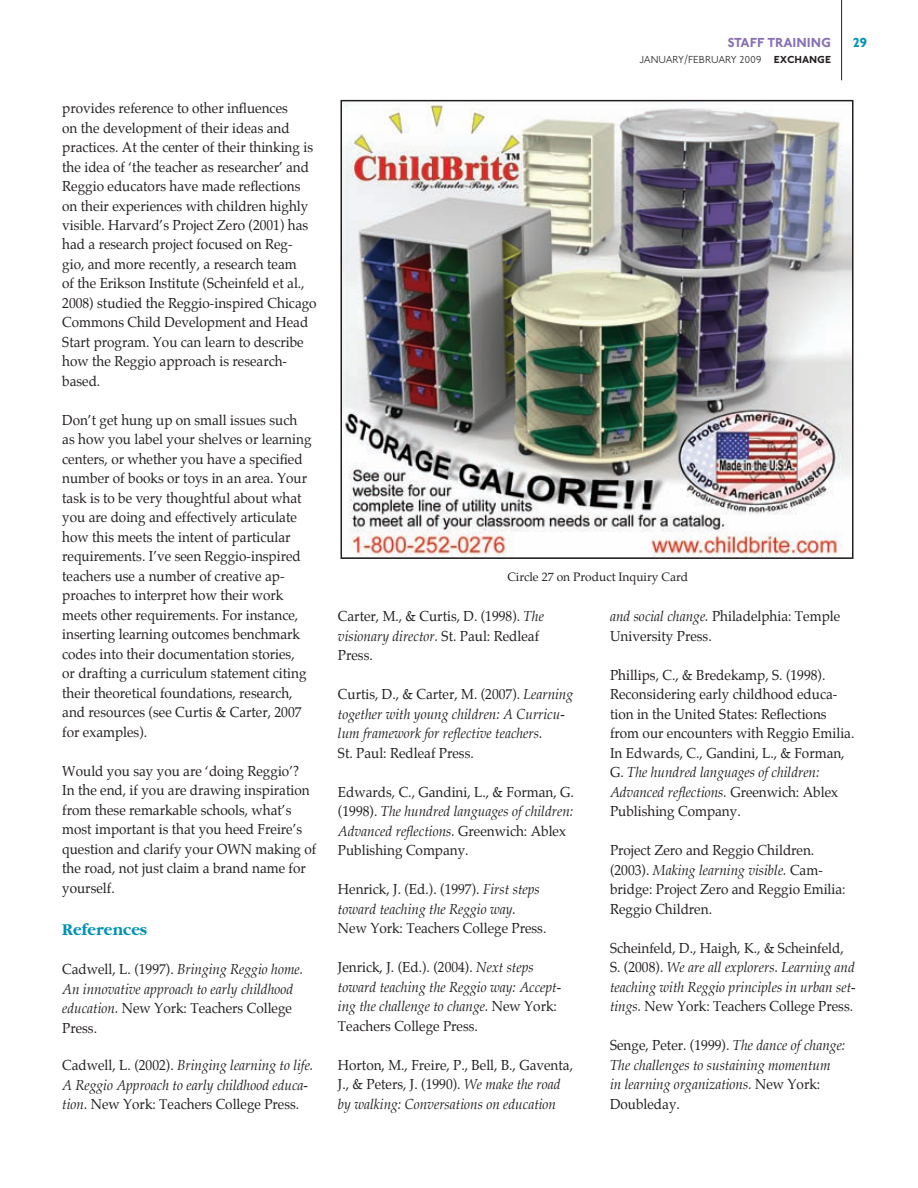
<style>
.page{position:relative;width:918px;height:1188px;background:#fff}
.page>*{position:absolute;margin:0;border:0;box-sizing:border-box;transform-origin:0 0}
.t1{font:700 17.25px "Garamond";color:#0093b4;scale:.95 1}
.t2{font:14.25px/19.5px "Palatino";color:#231f20;scale:.95 1}
.t3{font:italic 14.25px/19.5px "Palatino";color:#231f20;scale:.95 1}
.t4{font:700 13.5px "Johnston ITC";letter-spacing:-.005em;color:#8972b3}
.t5{font:700 13.5px "Johnston ITC";color:#0093b4}
.t6{font:12px "Palatino";color:#231f20}
.t7{font:300 10.5px "Johnston ITC";letter-spacing:-.01em;color:#231f20}
.s1{font-style:normal}
.s2{font-weight:700}
.s3{font-style:italic}
</style>
<div class="page">
<hr style="left:841px;top:0;width:1px;height:80px;background:#231f20">
<img style="left:343px;top:103px;width:508px;height:453px">
<div style="left:340px;top:100px;width:514px;height:459px;border:2px solid #231f20"></div>
<p class="t2" style="left:62px;top:99px;width:269px">provides reference to other influences<br>on the development of their ideas and practices. At the center of their thinking is the idea of ‘the teacher as researcher’ and Reggio educators have made reflections on their experiences with children highly visible. Harvard’s Project Zero (2001) has had a research project focused on Reg&shy;gio, and more recently, a research team<br>of the Erikson Institute (Scheinfeld et al., 2008) studied the Reggio-inspired Chicago Commons Child Development and Head Start program. You can learn to describe how the Reggio approach is research&shy;based.</p>
<p class="t2" style="left:62px;top:411px;width:264px">Don’t get hung up on small issues such as how you label your shelves or learning centers, or whether you have a specified number of books or toys in an area. Your task is to be very thoughtful about what you are doing and effectively articulate how this meets the intent of particular requirements. I’ve seen Reggio-inspired teachers use a number of creative ap&shy;proaches to interpret how their work meets other requirements. For instance, inserting learning outcomes benchmark codes into their documentation stories,<br>or drafting a curriculum statement citing their theoretical foundations, research, and resources (see Curtis &amp; Carter, 2007 for examples).</p>
<p class="t2" style="left:62px;top:762px;width:269px">Would you say you are ‘doing Reggio’?<br>In the end, if you are drawing inspiration from these remarkable schools, what’s most important is that you heed Freire’s question and clarify your OWN making of the road, not just claim a brand name for yourself.</p>
<p class="t1" style="left:62px;top:920px;width:91px">References</p>
<p class="t3" style="left:62px;top:960px;width:255px"><span class="s1">Cadwell, L. (1997).</span> Bringing Reggio home.<br>An innovative approach to early childhood education. <span class="s1">New York: Teachers College<br>Press.</span></p>
<p class="t3" style="left:62px;top:1056px;width:266px"><span class="s1">Cadwell, L. (2002).</span> Bringing learning to life.<br>A Reggio Approach to early childhood educa&shy;tion. <span class="s1">New York: Teachers College Press.</span></p>
<p class="t4" style="left:727px;top:34px;width:105px">STAFF TRAINING</p>
<p class="t5" style="left:853px;top:34px;width:17px">29</p>
<p class="t7" style="left:639px;top:54px;width:193px">JANUARY/FEBRUARY 2009 <span class="s2">EXCHANGE</span></p>
<p class="t6" style="left:507px;top:570px;width:182px">Circle 27 on Product Inquiry Card</p>
<p class="t2" style="left:338px;top:607px;width:218px">Carter, M., &amp; Curtis, D. (1998). <span class="s3">The visionary director.</span> St. Paul: Redleaf<br>Press.</p>
<p class="t3" style="left:338px;top:685px;width:249px"><span class="s1">Curtis, D., &amp; Carter, M. (2007).</span> Learning together with young children: A Curricu&shy;lum framework for reflective teachers.</p>
<p class="t2" style="left:338px;top:743px;width:145px">St. Paul: Redleaf Press.</p>
<p class="t2" style="left:338px;top:782px;width:250px">Edwards, C., Gandini, L., &amp; Forman, G. (1998). <span class="s3">The hundred languages of children:<br>Advanced reflections.</span> Greenwich: Ablex Publishing Company.</p>
<p class="t3" style="left:338px;top:880px;width:214px"><span class="s1">Henrick, J. (Ed.). (1997).</span> First steps toward teaching the Reggio way.</p>
<p class="t2" style="left:338px;top:919px;width:221px">New York: Teachers College Press.</p>
<p class="t3" style="left:338px;top:958px;width:237px"><span class="s1">Jenrick, J. (Ed.). (2004).</span> Next steps toward teaching the Reggio way: Accept&shy;ing the challenge to change. <span class="s1">New York:<br>Teachers College Press.</span></p>
<p class="t2" style="left:338px;top:1055px;width:249px">Horton, M., Freire, P., Bell, B., Gaventa,<br>J., &amp; Peters, J. (1990). <span class="s3">We make the road by walking: Conversations on education</span></p>
<p class="t2" style="left:610px;top:607px;width:244px"><span class="s3">and social change.</span> Philadelphia: Temple<br>University Press.</p>
<p class="t2" style="left:610px;top:665px;width:259px">Phillips, C., &amp; Bredekamp, S. (1998).<br>Reconsidering early childhood educa&shy;tion in the United States: Reflections from our encounters with Reggio Emilia.<br>In Edwards, C., Gandini, L., &amp; Forman, G. <span class="s3">The hundred languages of children:<br>Advanced reflections.</span> Greenwich: Ablex Publishing Company.</p>
<p class="t2" style="left:610px;top:841px;width:250px">Project Zero and Reggio Children. (2003). <span class="s3">Making learning visible.</span> Cam&shy;bridge: Project Zero and Reggio Emilia:<br>Reggio Children.</p>
<p class="t3" style="left:610px;top:938px;width:260px"><span class="s1">Scheinfeld, D., Haigh, K., &amp; Scheinfeld, S. (2008).</span> We are all explorers. Learning and teaching with Reggio principles in urban set&shy;tings. <span class="s1">New York: Teachers College Press.</span></p>
<p class="t3" style="left:610px;top:1036px;width:249px"><span class="s1">Senge, Peter. (1999).</span> The dance of change:<br>The challenges to sustaining momentum in learning organizations. <span class="s1">New York:<br>Doubleday.</span></p>
</div>
